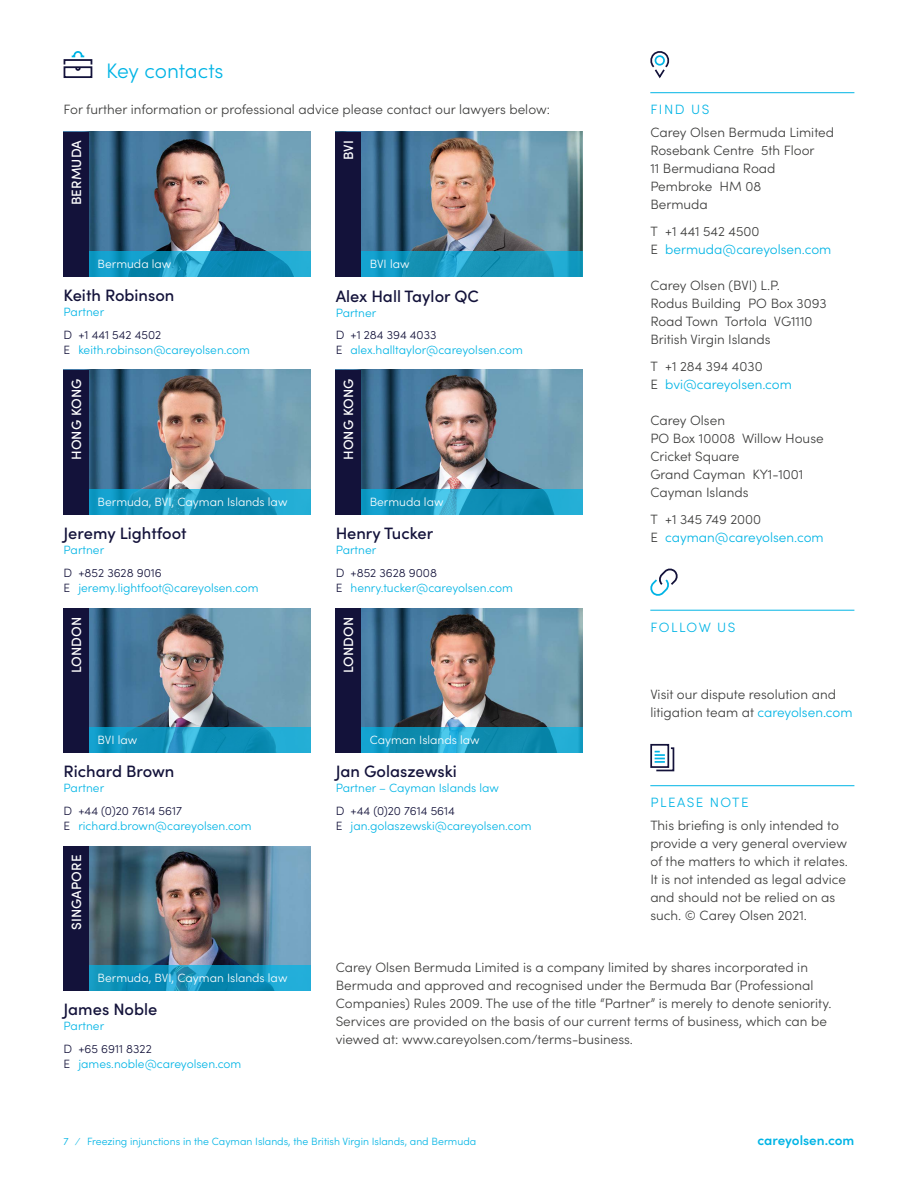
<style>
.page{position:relative;width:918px;height:1188px;background:#fff}
.page>*{position:absolute;margin:0;border:0;box-sizing:border-box;transform-origin:0 0}
.t1{font:300 21px "Sofia Pro";letter-spacing:-.005em;color:#00b4e5}
.t2{font:500 16.5px "Sofia Pro";color:#13123a}
.t3{font:300 13.5px/18px "Sofia Pro";color:#3c3c3b}
.t4{font:300 13.5px/18px "Sofia Pro";color:#00b4e5}
.t5{font:500 13.5px "Sofia Pro";letter-spacing:.01em;color:#fff}
.t6{font:600 13.5px "Sofia Pro";color:#00b4e5}
.t7{font:300 13.5px "Sofia Pro";letter-spacing:.11em;color:#00b4e5}
.t8{font:300 13.5px "Sofia Pro";letter-spacing:.105em;color:#00b4e5}
.t9{font:300 12px/15px "Sofia Pro";color:#00b4e5}
.t10{font:300 12px "Sofia Pro";color:#fff}
.t11{font:300 10.5px "Sofia Pro";color:#00b4e5}
.s1{color:#13123a}
.s2{color:#3c3c3b}
.s3{color:#00b4e5}
</style>
<div class="page">
<svg style="left:63px;top:66px;width:30px;height:12px"></svg>
<svg style="left:71px;top:51px;width:14px;height:7px"></svg>
<div style="left:64px;top:59px;width:28px;height:6px;border:2px solid #13123a"></div>
<img style="left:89px;top:132px;width:221px;height:119px">
<img style="left:361px;top:370px;width:221px;height:119px">
<div style="left:64px;top:132px;width:25px;height:144px;background:#13123a"></div>
<div style="left:336px;top:370px;width:25px;height:144px;background:#13123a"></div>
<img style="left:361px;top:132px;width:221px;height:119px">
<img style="left:361px;top:608px;width:221px;height:119px">
<div style="left:336px;top:132px;width:25px;height:144px;background:#13123a"></div>
<div style="left:336px;top:608px;width:25px;height:145px;background:#13123a"></div>
<img style="left:89px;top:846px;width:221px;height:119px">
<div style="left:64px;top:846px;width:25px;height:145px;background:#13123a"></div>
<hr style="left:650px;top:92px;width:204px;height:1px;background:#00b4e5">
<hr style="left:650px;top:610px;width:204px;height:1px;background:#00b4e5">
<hr style="left:650px;top:785px;width:204px;height:1px;background:#00b4e5">
<svg style="left:650px;top:51px;width:20px;height:28px"></svg>
<div style="left:655px;top:55px;width:10px;height:11px;border:2px solid #00b4e5;border-radius:50%"></div>
<svg style="left:650px;top:568px;width:28px;height:28px"></svg>
<div style="left:650px;top:744px;width:19px;height:24px;border:2px solid #13123a"></div>
<svg style="left:655px;top:747px;width:20px;height:25px"></svg>
<img style="left:89px;top:370px;width:221px;height:119px">
<div style="left:64px;top:370px;width:25px;height:144px;background:#13123a"></div>
<img style="left:89px;top:608px;width:221px;height:119px">
<div style="left:64px;top:608px;width:25px;height:145px;background:#13123a"></div>
<svg style="left:89px;top:251px;width:221px;height:25px;background:#1295be"></svg>
<svg style="left:361px;top:251px;width:221px;height:25px;background:#189ac0"></svg>
<svg style="left:89px;top:489px;width:221px;height:25px;background:#1698bf"></svg>
<svg style="left:89px;top:965px;width:221px;height:26px;background:#1396c0"></svg>
<svg style="left:361px;top:489px;width:221px;height:25px;background:#1698bf"></svg>
<svg style="left:89px;top:727px;width:221px;height:26px;background:#1598c1"></svg>
<svg style="left:361px;top:727px;width:221px;height:26px;background:#1697bd"></svg>
<h1 class="t1" style="left:106px;top:55px;width:119px">Key contacts</h1>
<p class="t3" style="left:64px;top:100px;width:488px">For further information or professional advice please contact our lawyers below:</p>
<p class="t5" style="left:66px;top:205px;width:67px;rotate:-90deg">BERMUDA</p>
<p class="t5" style="left:339px;top:160px;width:22px;rotate:-90deg">BVI</p>
<p class="t10" style="left:98px;top:255px;width:75px">Bermuda law</p>
<p class="t10" style="left:370px;top:255px;width:41px">BVI law</p>
<p class="t2" style="left:64px;top:283px;width:112px">Keith Robinson</p>
<p class="t9" style="left:64px;top:304px;width:42px">Partner</p>
<p class="t9" style="left:64px;top:326px;width:188px"><span class="s1">D +1 441 542 4502<br>E</span> keith.robinson@careyolsen.com</p>
<p class="t5" style="left:66px;top:460px;width:83px;rotate:-90deg">HONG KONG</p>
<p class="t10" style="left:98px;top:493px;width:191px">Bermuda, BVI, Cayman Islands law</p>
<p class="t2" style="left:64px;top:521px;width:125px">Jeremy Lightfoot</p>
<p class="t9" style="left:64px;top:542px;width:42px">Partner</p>
<p class="t9" style="left:64px;top:564px;width:197px"><span class="s1">D +852 3628 9016<br>E</span> jeremy.lightfoot@careyolsen.com</p>
<p class="t5" style="left:66px;top:673px;width:58px;rotate:-90deg">LONDON</p>
<p class="t2" style="left:336px;top:284px;width:145px">Alex Hall Taylor QC</p>
<p class="t9" style="left:336px;top:304px;width:42px">Partner</p>
<p class="t9" style="left:336px;top:327px;width:189px"><span class="s1">D +1 284 394 4033<br>E</span> alex.halltaylor@careyolsen.com</p>
<p class="t5" style="left:339px;top:460px;width:83px;rotate:-90deg">HONG KONG</p>
<p class="t10" style="left:370px;top:493px;width:75px">Bermuda law</p>
<p class="t2" style="left:336px;top:521px;width:99px">Henry Tucker</p>
<p class="t9" style="left:336px;top:542px;width:42px">Partner</p>
<p class="t9" style="left:336px;top:564px;width:179px"><span class="s1">D +852 3628 9008<br>E</span> henry.tucker@careyolsen.com</p>
<p class="t5" style="left:339px;top:673px;width:58px;rotate:-90deg">LONDON</p>
<p class="t10" style="left:98px;top:731px;width:41px">BVI law</p>
<p class="t10" style="left:370px;top:731px;width:111px">Cayman Islands law</p>
<p class="t4" style="left:650px;top:100px;width:60px">FIND US</p>
<p class="t3" style="left:650px;top:122px;width:185px">Carey Olsen Bermuda Limited<br>Rosebank Centre 5th Floor<br>11 Bermudiana Road<br>Pembroke HM 08<br>Bermuda</p>
<p class="t4" style="left:650px;top:221px;width:183px"><span class="s2">T +1 441 542 4500<br>E</span> bermuda@careyolsen.com</p>
<p class="t3" style="left:650px;top:275px;width:178px">Carey Olsen (BVI) L.P.<br>Rodus Building PO Box 3093<br>Road Town Tortola VG1110<br>British Virgin Islands</p>
<p class="t4" style="left:650px;top:356px;width:143px"><span class="s2">T +1 284 394 4030<br>E</span> bvi@careyolsen.com</p>
<p class="t3" style="left:650px;top:410px;width:175px">Carey Olsen<br>PO Box 10008 Willow House<br>Cricket Square<br>Grand Cayman KY1-1001<br>Cayman Islands</p>
<p class="t4" style="left:650px;top:509px;width:175px"><span class="s2">T +1 345 749 2000<br>E</span> cayman@careyolsen.com</p>
<p class="t8" style="left:650px;top:617px;width:86px">FOLLOW US</p>
<p class="t3" style="left:650px;top:685px;width:204px">Visit our dispute resolution and litigation team at <span class="s3">careyolsen.com</span></p>
<p class="t2" style="left:64px;top:759px;width:112px">Richard Brown</p>
<p class="t9" style="left:64px;top:780px;width:42px">Partner</p>
<p class="t9" style="left:64px;top:802px;width:190px"><span class="s1">D +44 (0)20 7614 5617<br>E</span> richard.brown@careyolsen.com</p>
<p class="t5" style="left:66px;top:930px;width:77px;rotate:-90deg">SINGAPORE</p>
<p class="t10" style="left:98px;top:969px;width:191px">Bermuda, BVI, Cayman Islands law</p>
<p class="t2" style="left:64px;top:997px;width:95px">James Noble</p>
<p class="t9" style="left:64px;top:1018px;width:42px">Partner</p>
<p class="t9" style="left:64px;top:1040px;width:179px"><span class="s1">D +65 6911 8322<br>E</span> james.noble@careyolsen.com</p>
<p class="t2" style="left:336px;top:759px;width:123px">Jan Golaszewski</p>
<p class="t9" style="left:336px;top:780px;width:165px">Partner – Cayman Islands law</p>
<p class="t9" style="left:336px;top:802px;width:197px"><span class="s1">D +44 (0)20 7614 5614<br>E</span> jan.golaszewski@careyolsen.com</p>
<p class="t7" style="left:650px;top:793px;width:100px">PLEASE NOTE</p>
<p class="t3" style="left:650px;top:815px;width:199px">This briefing is only intended to provide a very general overview of the matters to which it relates.<br>It is not intended as legal advice and should not be relied on as such. © Carey Olsen 2021.</p>
<p class="t3" style="left:336px;top:957px;width:497px">Carey Olsen Bermuda Limited is a company limited by shares incorporated in Bermuda and approved and recognised under the Bermuda Bar (Professional Companies) Rules 2009. The use of the title “Partner” is merely to denote seniority.<br>Services are provided on the basis of our current terms of business, which can be viewed at: www.careyolsen.com/terms-business.</p>
<p class="t11" style="left:64px;top:1134px;width:414px">7 ⁄ Freezing injunctions in the Cayman Islands, the British Virgin Islands, and Bermuda</p>
<p class="t6" style="left:757px;top:1131px;width:98px">careyolsen.com</p>
</div>
